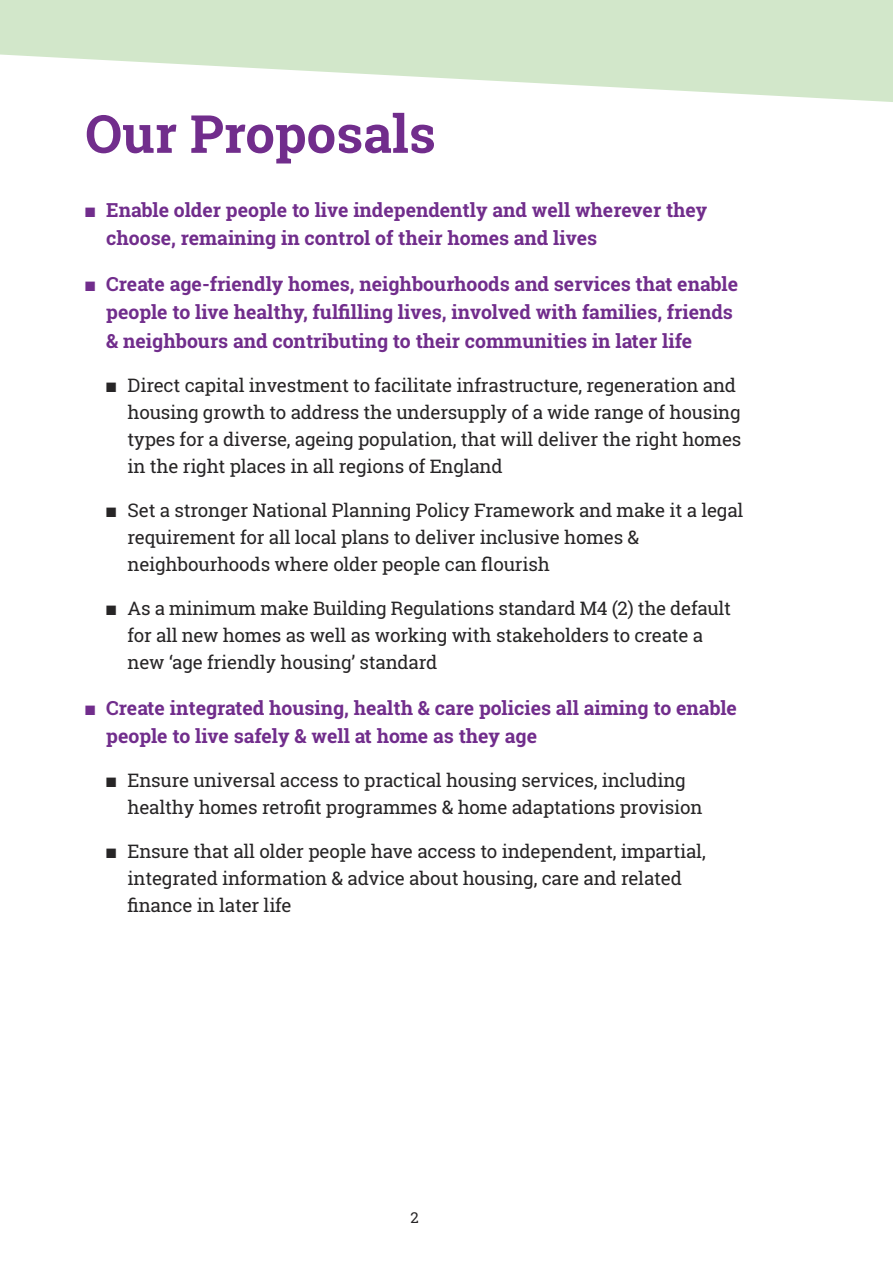
<style>
.page{position:relative;width:893px;height:1263px;background:#fff}
.page>*{position:absolute;margin:0;border:0;box-sizing:border-box;transform-origin:0 0}
.t1{font:700 52.5px "Roboto Slab";color:#712d8c}
.t2{font:700 19.5px/28.5px "Roboto Slab";color:#712d8c}
.t3{font:18.75px/27px "Roboto Slab";letter-spacing:-.01em;color:#272526}
.t4{font:15px "Roboto Slab";color:#272526}
</style>
<div class="page">
<svg style="left:0;top:0;width:893px;height:102px;fill:#d2e7ca"></svg>
<h1 class="t1" style="left:85px;top:104px;width:352px">Our Proposals</h1>
<p class="t2" style="left:106px;top:196px;width:603px;text-indent:-21px">■ Enable older people to live independently and well wherever they choose, remaining in control of their homes and lives</p>
<p class="t2" style="left:106px;top:270px;width:633px;text-indent:-21px">■ Create age-friendly homes, neighbourhoods and services that enable people to live healthy, fulfilling lives, involved with families, friends &amp; neighbours and contributing to their communities in later life</p>
<p class="t3" style="left:128px;top:372px;width:615px;text-indent:-21px">■ Direct capital investment to facilitate infrastructure, regeneration and housing growth to address the undersupply of a wide range of housing types for a diverse, ageing population, that will deliver the right homes in the right places in all regions of England</p>
<p class="t3" style="left:128px;top:497px;width:617px;text-indent:-21px">■ Set a stronger National Planning Policy Framework and make it a legal requirement for all local plans to deliver inclusive homes &amp; neighbourhoods where older people can flourish</p>
<p class="t3" style="left:128px;top:595px;width:605px;text-indent:-21px">■ As a minimum make Building Regulations standard M4 (2) the default for all new homes as well as working with stakeholders to create a new ‘age friendly housing’ standard</p>
<p class="t2" style="left:106px;top:693px;width:632px;text-indent:-21px">■ Create integrated housing, health &amp; care policies all aiming to enable people to live safely &amp; well at home as they age</p>
<p class="t3" style="left:128px;top:767px;width:576px;text-indent:-21px">■ Ensure universal access to practical housing services, including healthy homes retrofit programmes &amp; home adaptations provision</p>
<p class="t3" style="left:128px;top:838px;width:580px;text-indent:-21px">■ Ensure that all older people have access to independent, impartial, integrated information &amp; advice about housing, care and related finance in later life</p>
<p class="t4" style="left:410px;top:1209px;width:10px">2</p>
</div>
